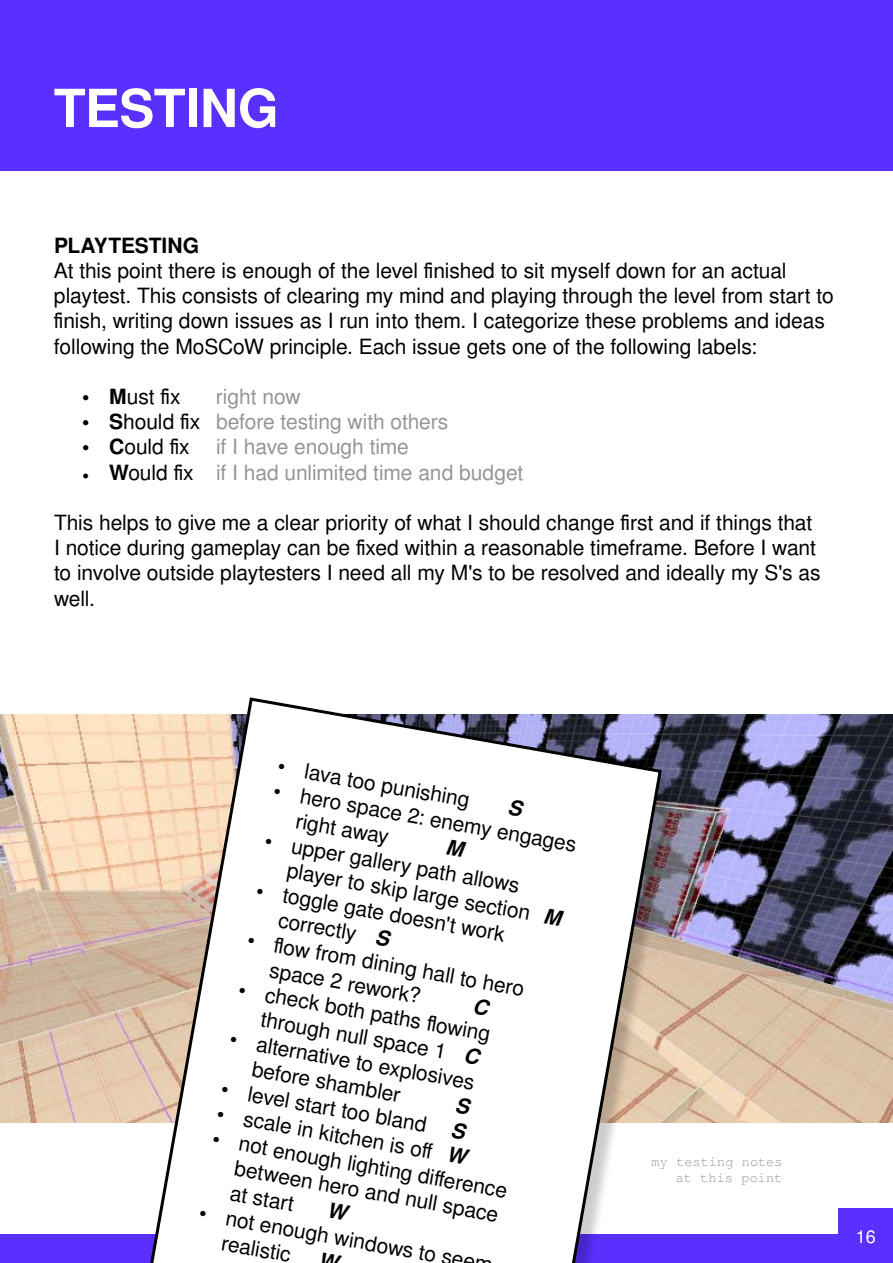
<style>
.page{position:relative;width:893px;height:1263px;background:#fff}
.page>*{position:absolute;margin:0;border:0;box-sizing:border-box;transform-origin:0 0}
.t1{font:700 52.5px "Free Sans";letter-spacing:-.01em;color:#fff}
.t2{font:21px/25.2px "Free Sans";letter-spacing:-.005em;color:#000}
.t3{font:21px "Free Sans";letter-spacing:-.005em;color:#939598}
.t4{font:700 21px "Free Sans";color:#000}
.t5{font:18px "Free Sans";color:#fff}
.t6{font:13.65px/16.4px "Free Mono";letter-spacing:-.005em;color:#939598;text-align:right}
.s1{font-weight:700}
.s2{font-weight:700;color:#000}
.s3{color:#000}
.s4{font-family:"Minion Pro";font-weight:700;font-size:18px;color:#000}
.s5{font-weight:700;font-style:italic}
</style>
<div class="page">
<div style="left:0;top:1235px;width:893px;height:28px;background:#5930ff"></div>
<div style="left:839px;top:1209px;width:54px;height:54px;background:#5930ff"></div>
<img style="left:0;top:714px;width:893px;height:409px">
<div style="left:0;top:0;width:893px;height:170px;background:#5930ff"></div>
<div style="left:144px;top:701px;width:536px;height:562px;background:#000;opacity:.2"></div>
<svg style="left:139px;top:697px;width:525px;height:566px"></svg>
<svg style="left:508px;top:799px;width:16px;height:18px"></svg>
<svg style="left:446px;top:839px;width:21px;height:19px"></svg>
<svg style="left:248px;top:937px;width:6px;height:7px"></svg>
<svg style="left:376px;top:929px;width:16px;height:18px"></svg>
<svg style="left:474px;top:997px;width:17px;height:19px"></svg>
<svg style="left:456px;top:1097px;width:16px;height:18px"></svg>
<svg style="left:329px;top:1203px;width:22px;height:18px"></svg>
<svg style="left:321px;top:1252px;width:21px;height:11px"></svg>
<h1 class="t1" style="left:54px;top:71px;width:227px">TESTING</h1>
<p class="t4" style="left:54px;top:230px;width:41px">PLAYTESTING</p>
<p class="t2" style="left:54px;top:259px;width:781px">At this point there is enough of the level finished to sit myself down for an actual playtest. This consists of clearing my mind and playing through the level from start to finish, writing down issues as I run into them. I categorize these problems and ideas following the MoSCoW principle. Each issue gets one of the following labels:</p>
<p class="t2" style="left:82px;top:385px;width:100px"><span class="s1">• M</span>ust fix</p>
<p class="t3" style="left:216px;top:382px;width:86px">right now</p>
<p class="t3" style="left:82px;top:407px;width:368px"><span class="s2">• S</span><span class="s3">hould fix</span> before testing with others</p>
<p class="t3" style="left:82px;top:432px;width:328px"><span class="s2">• C</span><span class="s3">ould fix</span> if I have enough time</p>
<p class="t3" style="left:82px;top:458px;width:443px"><span class="s4">•</span> <span class="s2">W</span><span class="s3">ould fix</span> if I had unlimited time and budget</p>
<p class="t2" style="left:54px;top:511px;width:768px">This helps to give me a clear priority of what I should change first and if things that I notice during gameplay can be fixed within a reasonable timeframe. Before I want to involve outside playtesters I need all my M's to be resolved and ideally my S's as well.</p>
<p class="t2" style="left:280px;top:755px;width:196px;rotate:10deg">• lava too punishing</p>
<p class="t2" style="left:302px;top:784px;width:282px;text-indent:-27px;rotate:10deg">• hero space 2: enemy engages right away</p>
<p class="t2" style="left:267px;top:829px;width:260px;rotate:10deg">• upper gallery path allows</p>
<p class="t2" style="left:289px;top:859px;width:279px;rotate:10deg">player to skip large section <span class="s5">M</span></p>
<p class="t2" style="left:258px;top:879px;width:254px;rotate:10deg">• toggle gate doesn't work</p>
<p class="t2" style="left:281px;top:909px;width:81px;rotate:10deg">correctly</p>
<p class="t2" style="left:276px;top:933px;width:255px;rotate:10deg">fl ow from dining hall to hero space 2 rework?</p>
<p class="t2" style="left:267px;top:983px;width:230px;text-indent:-27px;rotate:10deg">• check both paths fl owing through null space 1 <span class="s5">C</span></p>
<p class="t2" style="left:259px;top:1033px;width:223px;text-indent:-27px;rotate:10deg">• alternative to explosives before shambler</p>
<p class="t2" style="left:223px;top:1078px;width:249px;rotate:10deg">• level start too bland <span class="s5">S</span></p>
<p class="t2" style="left:219px;top:1102px;width:255px;rotate:10deg">• scale in kitchen is off <span class="s5">W</span></p>
<p class="t2" style="left:241px;top:1132px;width:274px;text-indent:-27px;rotate:10deg">• not enough lighting diff erence between hero and null space at start</p>
<p class="t2" style="left:201px;top:1202px;width:281px;rotate:10deg">• not enough windows to see</p>
<p class="t2" style="left:224px;top:1231px;width:72px;rotate:10deg">realistic</p>
<p class="t6" style="left:651px;top:1154px;width:132px">my testing notes at this point</p>
<p class="t5" style="left:856px;top:1224px;width:22px">16</p>
</div>
